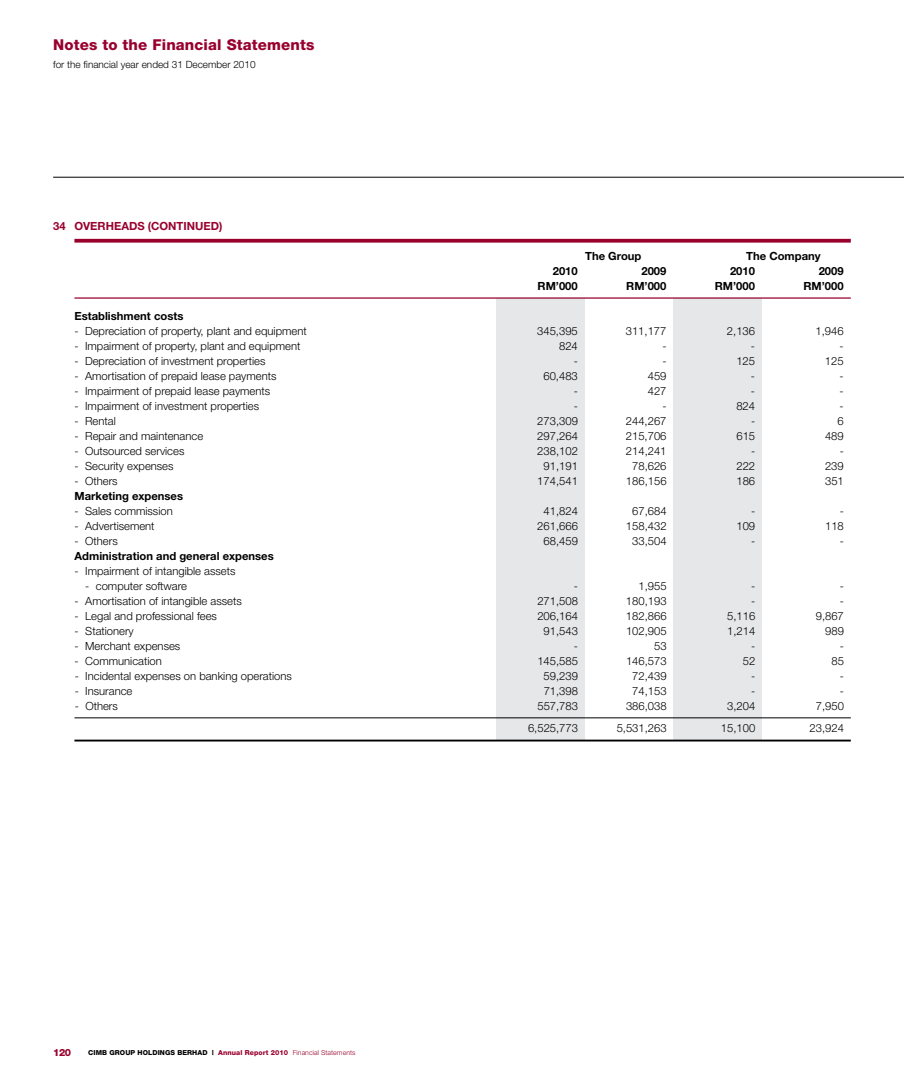
<style>
.page{position:relative;width:904px;height:1081px;background:#fff}
.page>*{position:absolute;margin:0;border:0;box-sizing:border-box;transform-origin:0 0}
.t1{font:800 15px "Helvetica Neue";letter-spacing:.01em;color:#98002e}
.t2{font:300 11.25px "Helvetica Neue";color:#000}
.t3{font:700 11.25px "Helvetica Neue";color:#000}
.t4{font:700 11.25px "Helvetica Neue";color:#98002e}
.t5{font:300 10px "Helvetica Neue";color:#000}
.t6{font:800 10px "Helvetica Neue";color:#98002e}
.t7{font:800 6.88px "Helvetica Neue";letter-spacing:.01em;color:#000}
.s1{color:#98002e}
.s2{font-weight:300;color:#98002e}
</style>
<div class="page">
<hr style="left:53px;top:177px;width:851px;height:1px;background:#000">
<div style="left:673px;top:298px;width:89px;height:443px;background:#e6e7e8"></div>
<div style="left:496px;top:298px;width:89px;height:443px;background:#e6e7e8"></div>
<svg style="left:74px;top:239px;width:776px;height:4px;background:#a21942"></svg>
<hr style="left:74px;top:297px;width:776px;height:2px;background:#98002e">
<hr style="left:74px;top:717px;width:776px;height:1px;background:#000">
<hr style="left:74px;top:739px;width:776px;height:2px;background:#000">
<h1 class="t1" style="left:53px;top:36px;width:263px">Notes to the Financial Statements</h1>
<p class="t5" style="left:53px;top:58px;width:204px">for the financial year ended 31 December 2010</p>
<p class="t4" style="left:53px;top:219px;width:22px">34 Over</p>
<p class="t4" style="left:106px;top:219px;width:118px">heads (conti nued)</p>
<p class="t3" style="left:585px;top:249px;width:58px">The Group</p>
<p class="t3" style="left:746px;top:249px;width:76px">The Company</p>
<p class="t3" style="left:553px;top:264px;width:27px">2010</p>
<p class="t3" style="left:641px;top:264px;width:27px">2009</p>
<p class="t3" style="left:730px;top:264px;width:27px">2010</p>
<p class="t3" style="left:818px;top:264px;width:27px">2009</p>
<p class="t3" style="left:537px;top:279px;width:42px">RM’000</p>
<p class="t3" style="left:626px;top:279px;width:42px">RM’000</p>
<p class="t3" style="left:715px;top:279px;width:42px">RM’000</p>
<p class="t3" style="left:803px;top:279px;width:42px">RM’000</p>
<p class="t3" style="left:74px;top:309px;width:110px">Establishment costs</p>
<p class="t2" style="left:74px;top:324px;width:234px">- Depreciation of property, plant and equipment</p>
<p class="t2" style="left:537px;top:324px;width:42px">345,395</p>
<p class="t2" style="left:625px;top:324px;width:42px">311,177</p>
<p class="t2" style="left:727px;top:324px;width:30px">2,136</p>
<p class="t2" style="left:815px;top:324px;width:30px">1,946</p>
<p class="t2" style="left:74px;top:339px;width:227px">- Impairment of property, plant and equipment</p>
<p class="t2" style="left:559px;top:339px;width:20px">824</p>
<p class="t2" style="left:662px;top:339px;width:6px">-</p>
<p class="t2" style="left:751px;top:339px;width:6px">-</p>
<p class="t2" style="left:839px;top:339px;width:6px">-</p>
<p class="t2" style="left:74px;top:354px;width:192px">- Depreciation of investment properties</p>
<p class="t2" style="left:573px;top:354px;width:6px">-</p>
<p class="t2" style="left:662px;top:354px;width:6px">-</p>
<p class="t2" style="left:736px;top:354px;width:20px">125</p>
<p class="t2" style="left:825px;top:354px;width:20px">125</p>
<p class="t2" style="left:74px;top:369px;width:203px">- Amortisation of prepaid lease payments</p>
<p class="t2" style="left:543px;top:369px;width:36px">60,483</p>
<p class="t2" style="left:647px;top:369px;width:20px">459</p>
<p class="t2" style="left:751px;top:369px;width:6px">-</p>
<p class="t2" style="left:839px;top:369px;width:6px">-</p>
<p class="t2" style="left:74px;top:384px;width:197px">- Impairment of prepaid lease payments</p>
<p class="t2" style="left:573px;top:384px;width:6px">-</p>
<p class="t2" style="left:647px;top:384px;width:20px">427</p>
<p class="t2" style="left:751px;top:384px;width:6px">-</p>
<p class="t2" style="left:839px;top:384px;width:6px">-</p>
<p class="t2" style="left:74px;top:399px;width:186px">- Impairment of investment properties</p>
<p class="t2" style="left:573px;top:399px;width:6px">-</p>
<p class="t2" style="left:662px;top:399px;width:6px">-</p>
<p class="t2" style="left:736px;top:399px;width:20px">824</p>
<p class="t2" style="left:839px;top:399px;width:6px">-</p>
<p class="t2" style="left:74px;top:414px;width:43px">- Rental</p>
<p class="t2" style="left:537px;top:414px;width:42px">273,309</p>
<p class="t2" style="left:626px;top:414px;width:42px">244,267</p>
<p class="t2" style="left:751px;top:414px;width:6px">-</p>
<p class="t2" style="left:837px;top:414px;width:8px">6</p>
<p class="t2" style="left:74px;top:429px;width:130px">- Repair and maintenance</p>
<p class="t2" style="left:537px;top:429px;width:42px">297,264</p>
<p class="t2" style="left:626px;top:429px;width:42px">215,706</p>
<p class="t2" style="left:736px;top:429px;width:20px">615</p>
<p class="t2" style="left:825px;top:429px;width:20px">489</p>
<p class="t2" style="left:75px;top:444px;width:111px">- Outsourced services</p>
<p class="t2" style="left:537px;top:444px;width:42px">238,102</p>
<p class="t2" style="left:626px;top:444px;width:42px">214,241</p>
<p class="t2" style="left:751px;top:444px;width:6px">-</p>
<p class="t2" style="left:839px;top:444px;width:6px">-</p>
<p class="t2" style="left:75px;top:459px;width:100px">- Security expenses</p>
<p class="t2" style="left:543px;top:459px;width:36px">91,191</p>
<p class="t2" style="left:632px;top:459px;width:36px">78,626</p>
<p class="t2" style="left:736px;top:459px;width:20px">222</p>
<p class="t2" style="left:825px;top:459px;width:20px">239</p>
<p class="t2" style="left:75px;top:474px;width:45px">- Others</p>
<p class="t2" style="left:537px;top:474px;width:42px">174,541</p>
<p class="t2" style="left:626px;top:474px;width:42px">186,156</p>
<p class="t2" style="left:736px;top:474px;width:20px">186</p>
<p class="t2" style="left:825px;top:474px;width:20px">351</p>
<p class="t3" style="left:75px;top:489px;width:110px">Marketing expenses</p>
<p class="t2" style="left:75px;top:504px;width:100px">- Sales commission</p>
<p class="t2" style="left:543px;top:504px;width:36px">41,824</p>
<p class="t2" style="left:632px;top:504px;width:36px">67,684</p>
<p class="t2" style="left:751px;top:504px;width:6px">-</p>
<p class="t2" style="left:839px;top:504px;width:6px">-</p>
<p class="t2" style="left:75px;top:519px;width:82px">- Advertisement</p>
<p class="t2" style="left:537px;top:519px;width:42px">261,666</p>
<p class="t2" style="left:626px;top:519px;width:42px">158,432</p>
<p class="t2" style="left:736px;top:519px;width:20px">109</p>
<p class="t2" style="left:825px;top:519px;width:20px">118</p>
<p class="t2" style="left:75px;top:534px;width:45px">- Others</p>
<p class="t2" style="left:543px;top:534px;width:36px">68,459</p>
<p class="t2" style="left:632px;top:534px;width:36px">33,504</p>
<p class="t2" style="left:751px;top:534px;width:6px">-</p>
<p class="t2" style="left:839px;top:534px;width:6px">-</p>
<p class="t3" style="left:75px;top:549px;width:201px">Administration and general expenses</p>
<p class="t2" style="left:75px;top:564px;width:162px">- Impairment of intangible assets</p>
<p class="t2" style="left:85px;top:579px;width:103px">- computer software</p>
<p class="t2" style="left:574px;top:579px;width:6px">-</p>
<p class="t2" style="left:638px;top:579px;width:30px">1,955</p>
<p class="t2" style="left:751px;top:579px;width:6px">-</p>
<p class="t2" style="left:839px;top:579px;width:6px">-</p>
<p class="t2" style="left:75px;top:594px;width:169px">- Amortisation of intangible assets</p>
<p class="t2" style="left:537px;top:594px;width:42px">271,508</p>
<p class="t2" style="left:626px;top:594px;width:42px">180,193</p>
<p class="t2" style="left:751px;top:594px;width:6px">-</p>
<p class="t2" style="left:839px;top:594px;width:6px">-</p>
<p class="t2" style="left:75px;top:609px;width:144px">- Legal and professional fees</p>
<p class="t2" style="left:537px;top:609px;width:42px">206,164</p>
<p class="t2" style="left:626px;top:609px;width:42px">182,866</p>
<p class="t2" style="left:727px;top:609px;width:30px">5,116</p>
<p class="t2" style="left:815px;top:609px;width:30px">9,867</p>
<p class="t2" style="left:75px;top:624px;width:61px">- Stationery</p>
<p class="t2" style="left:543px;top:624px;width:36px">91,543</p>
<p class="t2" style="left:626px;top:624px;width:42px">102,905</p>
<p class="t2" style="left:727px;top:624px;width:30px">1,214</p>
<p class="t2" style="left:825px;top:624px;width:20px">989</p>
<p class="t2" style="left:75px;top:639px;width:107px">- Merchant expenses</p>
<p class="t2" style="left:574px;top:639px;width:6px">-</p>
<p class="t2" style="left:654px;top:639px;width:14px">53</p>
<p class="t2" style="left:751px;top:639px;width:6px">-</p>
<p class="t2" style="left:839px;top:639px;width:6px">-</p>
<p class="t2" style="left:75px;top:654px;width:89px">- Communication</p>
<p class="t2" style="left:537px;top:654px;width:42px">145,585</p>
<p class="t2" style="left:626px;top:654px;width:42px">146,573</p>
<p class="t2" style="left:742px;top:654px;width:14px">52</p>
<p class="t2" style="left:831px;top:654px;width:14px">85</p>
<p class="t2" style="left:75px;top:669px;width:219px">- Incidental expenses on banking operations</p>
<p class="t2" style="left:543px;top:669px;width:36px">59,239</p>
<p class="t2" style="left:632px;top:669px;width:36px">72,439</p>
<p class="t2" style="left:751px;top:669px;width:6px">-</p>
<p class="t2" style="left:839px;top:669px;width:6px">-</p>
<p class="t2" style="left:75px;top:684px;width:59px">- Insurance</p>
<p class="t2" style="left:543px;top:684px;width:36px">71,398</p>
<p class="t2" style="left:632px;top:684px;width:36px">74,153</p>
<p class="t2" style="left:751px;top:684px;width:6px">-</p>
<p class="t2" style="left:839px;top:684px;width:6px">-</p>
<p class="t2" style="left:75px;top:699px;width:45px">- Others</p>
<p class="t2" style="left:537px;top:699px;width:42px">557,783</p>
<p class="t2" style="left:626px;top:699px;width:42px">386,038</p>
<p class="t2" style="left:727px;top:699px;width:30px">3,204</p>
<p class="t2" style="left:815px;top:699px;width:30px">7,950</p>
<p class="t2" style="left:528px;top:721px;width:52px">6,525,773</p>
<p class="t2" style="left:616px;top:721px;width:52px">5,531,263</p>
<p class="t2" style="left:721px;top:721px;width:36px">15,100</p>
<p class="t2" style="left:809px;top:721px;width:36px">23,924</p>
<p class="t6" style="left:53px;top:1046px;width:20px">120</p>
<p class="t7" style="left:88px;top:1048px;width:269px">CIMB GROUP HOLDINGS BERHAD | <span class="s1">Annual Report 2010</span> <span class="s2">Financial Statements</span></p>
</div>
